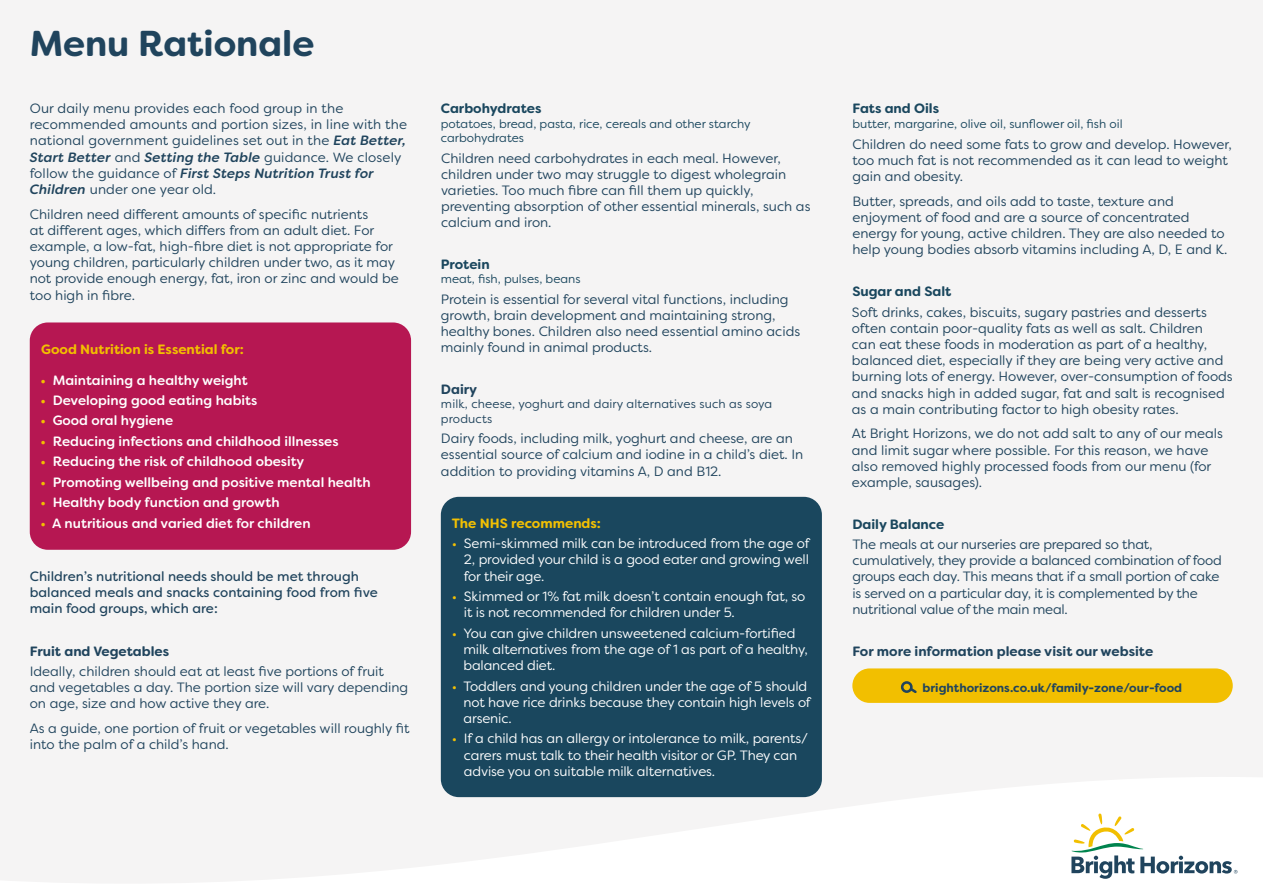
<style>
.page{position:relative;width:1263px;height:893px;background:#f5f4f4}
.page>*{position:absolute;margin:0;border:0;box-sizing:border-box;transform-origin:0 0}
.t1{font:700 36px "Filson Soft";color:#20445d}
.t2{font:13.5px/16.2px "Filson Soft";color:#20445d}
.t3{font:13.5px/16.2px "Filson Soft";letter-spacing:-.01em;color:#fff}
.t4{font:500 13.5px "Filson Soft";color:#fff}
.t5{font:13.5px/16.2px "Filson Soft";color:#20445d}
.t6{font:700 13.5px "Filson Soft";color:#20445d}
.t7{font:700 13.5px "Filson Soft";color:#1a475e}
.t8{font:700 13.5px "Filson Soft";color:#f2bf00}
.t9{font:700 13.5px "Filson Soft";color:#f2c003}
.t10{font:12px/14.4px "Filson Soft";color:#1a475e}
.t11{font:12px/14.4px "Filson Soft";letter-spacing:.01em;color:#20445d}
.t12{font:700 12px "Filson Soft";color:#20445d}
.s1{font-weight:500;font-style:italic}
.s2{color:#f2bf00}
.s3{color:#f2c003}
</style>
<div class="page">
<div style="left:30px;top:322px;width:381px;height:228px;background:#b61752;border-radius:18px"></div>
<div style="left:852px;top:668px;width:381px;height:35px;background:#f2bf00;border-radius:17px"></div>
<div style="left:901px;top:681px;width:12px;height:12px;border:3px solid #20445d;border-radius:50%"></div>
<svg style="left:908px;top:686px;width:9px;height:7px"></svg>
<svg style="left:0;top:777px;width:1263px;height:116px"></svg>
<svg style="left:1071px;top:813px;width:166px;height:66px"></svg>
<div style="left:441px;top:497px;width:381px;height:300px;background:#1a475e;border-radius:18px"></div>
<h1 class="t1" style="left:30px;top:21px;width:286px">Menu Rationale</h1>
<p class="t2" style="left:30px;top:100px;width:379px">Our daily menu provides each food group in the recommended amounts and portion sizes, in line with the national government guidelines set out in the <span class="s1">Eat Better, Start Better</span> and <span class="s1">Setting the Table</span> guidance. We closely follow the guidance of <span class="s1">First Steps Nutrition Trust for Children</span> under one year old.</p>
<p class="t2" style="left:30px;top:206px;width:371px">Children need different amounts of specific nutrients<br>at different ages, which differs from an adult diet. For example, a low-fat, high-fibre diet is not appropriate for young children, particularly children under two, as it may not provide enough energy, fat, iron or zinc and would be too high in fibre.</p>
<p class="t8" style="left:41px;top:340px;width:204px">Good Nutrition is Essential for:</p>
<p class="t4" style="left:40px;top:371px;width:209px"><span class="s2">•</span> Maintaining a healthy weight</p>
<p class="t4" style="left:40px;top:392px;width:218px"><span class="s2">•</span> Developing good eating habits</p>
<p class="t4" style="left:40px;top:412px;width:134px"><span class="s2">•</span> Good oral hygiene</p>
<p class="t4" style="left:40px;top:432px;width:300px"><span class="s2">•</span> Reducing infections and childhood illnesses</p>
<p class="t4" style="left:40px;top:453px;width:265px"><span class="s2">•</span> Reducing the risk of childhood obesity</p>
<p class="t4" style="left:40px;top:473px;width:332px"><span class="s2">•</span> Promoting wellbeing and positive mental health</p>
<p class="t4" style="left:40px;top:494px;width:241px"><span class="s2">•</span> Healthy body function and growth</p>
<p class="t4" style="left:40px;top:514px;width:272px"><span class="s2">•</span> A nutritious and varied diet for children</p>
<p class="t5" style="left:30px;top:568px;width:350px">Children’s nutritional needs should be met through balanced meals and snacks containing food from five main food groups, which are:</p>
<p class="t6" style="left:30px;top:642px;width:141px">Fruit and Vegetables</p>
<p class="t2" style="left:30px;top:663px;width:380px">Ideally, children should eat at least five portions of fruit and vegetables a day. The portion size will vary depending on age, size and how active they are.</p>
<p class="t2" style="left:30px;top:720px;width:381px">As a guide, one portion of fruit or vegetables will roughly fit into the palm of a child’s hand.</p>
<p class="t7" style="left:441px;top:100px;width:102px">Carbohydrates</p>
<p class="t10" style="left:441px;top:116px;width:311px">potatoes, bread, pasta, rice, cereals and other starchy carbohydrates</p>
<p class="t2" style="left:441px;top:150px;width:371px">Children need carbohydrates in each meal. However, children under two may struggle to digest wholegrain varieties. Too much fibre can fill them up quickly, preventing absorption of other essential minerals, such as calcium and iron.</p>
<p class="t7" style="left:441px;top:256px;width:50px">Protein</p>
<p class="t10" style="left:441px;top:272px;width:141px">meat, fish, pulses, beans</p>
<p class="t2" style="left:441px;top:291px;width:361px">Protein is essential for several vital functions, including growth, brain development and maintaining strong, healthy bones. Children also need essential amino acids mainly found in animal products.</p>
<p class="t6" style="left:441px;top:381px;width:38px">Dairy</p>
<p class="t11" style="left:441px;top:397px;width:333px">milk, cheese, yoghurt and dairy alternatives such as soya products</p>
<p class="t2" style="left:441px;top:430px;width:364px">Dairy foods, including milk, yoghurt and cheese, are an essential source of calcium and iodine in a child’s diet. In addition to providing vitamins A, D and B12.</p>
<p class="t9" style="left:452px;top:514px;width:151px">The NHS recommends:</p>
<p class="t3" style="left:464px;top:535px;width:347px;text-align:justify;text-indent:-12px"><span class="s3">•</span> Semi-skimmed milk can be introduced from the age of 2, provided your child is a good eater and growing well for their age.</p>
<p class="t3" style="left:464px;top:588px;width:343px;text-indent:-12px"><span class="s3">•</span> Skimmed or 1% fat milk doesn’t contain enough fat, so it is not recommended for children under 5.</p>
<p class="t3" style="left:463px;top:625px;width:346px;text-indent:-12px"><span class="s3">•</span> You can give children unsweetened calcium-fortified milk alternatives from the age of 1 as part of a healthy, balanced diet.</p>
<p class="t3" style="left:463px;top:678px;width:349px;text-indent:-12px"><span class="s3">•</span> Toddlers and young children under the age of 5 should not have rice drinks because they contain high levels of arsenic.</p>
<p class="t3" style="left:464px;top:731px;width:346px;text-indent:-12px"><span class="s3">•</span> If a child has an allergy or intolerance to milk, parents/ carers must talk to their health visitor or GP. They can advise you on suitable milk alternatives.</p>
<p class="t7" style="left:852px;top:100px;width:88px">Fats and Oils</p>
<p class="t10" style="left:852px;top:116px;width:272px">butter, margarine, olive oil, sunflower oil, fish oil</p>
<p class="t2" style="left:852px;top:136px;width:381px">Children do need some fats to grow and develop. However, too much fat is not recommended as it can lead to weight gain and obesity.</p>
<p class="t2" style="left:852px;top:193px;width:376px">Butter, spreads, and oils add to taste, texture and enjoyment of food and are a source of concentrated energy for young, active children. They are also needed to help young bodies absorb vitamins including A, D, E and K.</p>
<p class="t7" style="left:852px;top:283px;width:101px">Sugar and Salt</p>
<p class="t2" style="left:852px;top:304px;width:382px">Soft drinks, cakes, biscuits, sugary pastries and desserts often contain poor-quality fats as well as salt. Children<br>can eat these foods in moderation as part of a healthy, balanced diet, especially if they are being very active and burning lots of energy. However, over-consumption of foods and snacks high in added sugar, fat and salt is recognised as a main contributing factor to high obesity rates.</p>
<p class="t2" style="left:852px;top:425px;width:372px">At Bright Horizons, we do not add salt to any of our meals and limit sugar where possible. For this reason, we have also removed highly processed foods from our menu (for example, sausages).</p>
<p class="t7" style="left:852px;top:515px;width:93px">Daily Balance</p>
<p class="t2" style="left:852px;top:536px;width:371px">The meals at our nurseries are prepared so that, cumulatively, they provide a balanced combination of food groups each day. This means that if a small portion of cake is served on a particular day, it is complemented by the nutritional value of the main meal.</p>
<p class="t6" style="left:852px;top:642px;width:302px">For more information please visit our website</p>
<p class="t12" style="left:922px;top:680px;width:261px">brighthorizons.co.uk/family-zone/our-food</p>
</div>
